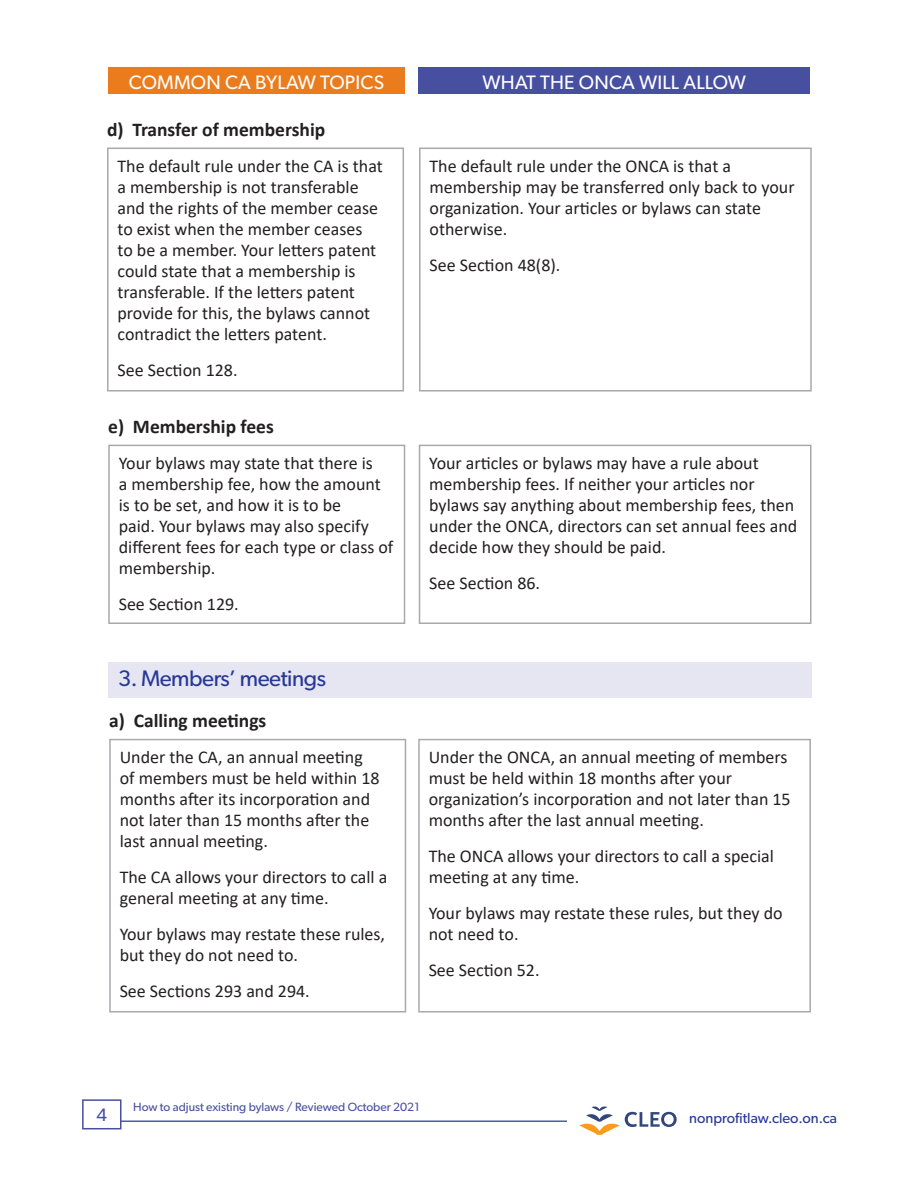
<style>
.page{position:relative;width:918px;height:1188px;background:#fff}
.page>*{position:absolute;margin:0;border:0;box-sizing:border-box;transform-origin:0 0}
.Purple_box_subheadin{font:22.5px "Gibson";letter-spacing:-.02em;color:#273895}
.Black_subheading{font:700 19.5px "Calibri";color:#231f20}
.What_the_ONCA_will_a{font:19.5px "Gibson";letter-spacing:.01em;color:#fff}
.Common_bylaw_white_h{font:19.5px "Gibson";letter-spacing:.01em;color:#fff}
.Paragraph_-_box_-_mo{font:18px/21px "Calibri";color:#231f20}
.t1{font:18px "Gibson";color:#474fa1}
.t2{font:14.7px "Gibson";color:#273895}
.t3{font:12px "Gibson";color:#474fa1}
</style>
<div class="page">
<hr style="left:83px;top:1121px;width:484px;height:1px;background:#474fa1">
<div style="left:83px;top:1100px;width:38px;height:29px;background:#fff"></div>
<div style="left:82px;top:1099px;width:39px;height:30px;border:2px solid #474fa1"></div>
<svg style="left:579px;top:1106px;width:98px;height:29px"></svg>
<div style="left:108px;top:68px;width:297px;height:26px;background:#ea7c1d"></div>
<div style="left:418px;top:68px;width:392px;height:26px;background:#474fa1"></div>
<div style="left:108px;top:445px;width:297px;height:179px;border:2px solid #a8a9ad"></div>
<div style="left:419px;top:445px;width:393px;height:179px;border:2px solid #a8a9ad"></div>
<div style="left:108px;top:662px;width:703px;height:36px;background:#e6e5f2"></div>
<div style="left:109px;top:739px;width:297px;height:273px;border:2px solid #a8a9ad"></div>
<div style="left:418px;top:739px;width:393px;height:273px;border:2px solid #a8a9ad"></div>
<div style="left:107px;top:148px;width:297px;height:244px;border:2px solid #a8a9ad"></div>
<div style="left:419px;top:148px;width:393px;height:244px;border:2px solid #a8a9ad"></div>
<p class="Common_bylaw_white_h" style="left:129px;top:71px;width:257px">COMMON CA BYLAW TOPICS</p>
<p class="What_the_ONCA_will_a" style="left:483px;top:71px;width:265px">WHAT THE ONCA WILL ALLOW</p>
<p class="Black_subheading" style="left:107px;top:116px;width:220px">d) Transfer of membership</p>
<p class="Paragraph_-_box_-_mo" style="left:118px;top:155px;width:267px">The default rule under the CA is that a membership is not transferable and the rights of the member cease to exist when the member ceases<br>to be a member. Your letters patent could state that a membership is transferable. If the letters patent provide for this, the bylaws cannot contradict the letters patent.</p>
<p class="Paragraph_-_box_-_mo" style="left:118px;top:359px;width:122px">See Section 128.</p>
<p class="Black_subheading" style="left:108px;top:413px;width:167px">e) Membership fees</p>
<p class="Paragraph_-_box_-_mo" style="left:119px;top:452px;width:276px">Your bylaws may state that there is<br>a membership fee, how the amount is to be set, and how it is to be<br>paid. Your bylaws may also specify different fees for each type or class of membership.</p>
<p class="Paragraph_-_box_-_mo" style="left:119px;top:593px;width:122px">See Section 129.</p>
<p class="Purple_box_subheadin" style="left:118px;top:665px;width:210px">3. Members’ meetings</p>
<p class="Black_subheading" style="left:109px;top:707px;width:159px">a) Calling meetings</p>
<p class="Paragraph_-_box_-_mo" style="left:120px;top:746px;width:261px">Under the CA, an annual meeting of members must be held within 18 months after its incorporation and not later than 15 months after the last annual meeting.</p>
<p class="Paragraph_-_box_-_mo" style="left:120px;top:866px;width:269px">The CA allows your directors to call a general meeting at any time.</p>
<p class="Paragraph_-_box_-_mo" style="left:120px;top:923px;width:267px">Your bylaws may restate these rules, but they do not need to.</p>
<p class="Paragraph_-_box_-_mo" style="left:120px;top:980px;width:192px">See Sections 293 and 294.</p>
<p class="Paragraph_-_box_-_mo" style="left:430px;top:155px;width:367px">The default rule under the ONCA is that a membership may be transferred only back to your organization. Your articles or bylaws can state otherwise.</p>
<p class="Paragraph_-_box_-_mo" style="left:430px;top:254px;width:132px">See Section 48(8).</p>
<p class="Paragraph_-_box_-_mo" style="left:429px;top:452px;width:370px">Your articles or bylaws may have a rule about membership fees. If neither your articles nor bylaws say anything about membership fees, then under the ONCA, directors can set annual fees and decide how they should be paid.</p>
<p class="Paragraph_-_box_-_mo" style="left:429px;top:572px;width:112px">See Section 86.</p>
<p class="Paragraph_-_box_-_mo" style="left:429px;top:746px;width:364px">Under the ONCA, an annual meeting of members must be held within 18 months after your organization’s incorporation and not later than 15 months after the last annual meeting.</p>
<p class="Paragraph_-_box_-_mo" style="left:429px;top:845px;width:347px">The ONCA allows your directors to call a special meeting at any time.</p>
<p class="Paragraph_-_box_-_mo" style="left:429px;top:902px;width:355px">Your bylaws may restate these rules, but they do not need to.</p>
<p class="Paragraph_-_box_-_mo" style="left:429px;top:959px;width:112px">See Section 52.</p>
<p class="t1" style="left:97px;top:1104px;width:12px">4</p>
<p class="t3" style="left:133px;top:1100px;width:288px">How to adjust existing bylaws / Reviewed October 2021</p>
<p class="t2" style="left:689px;top:1109px;width:149px">nonprofitlaw.cleo.on.ca</p>
</div>
